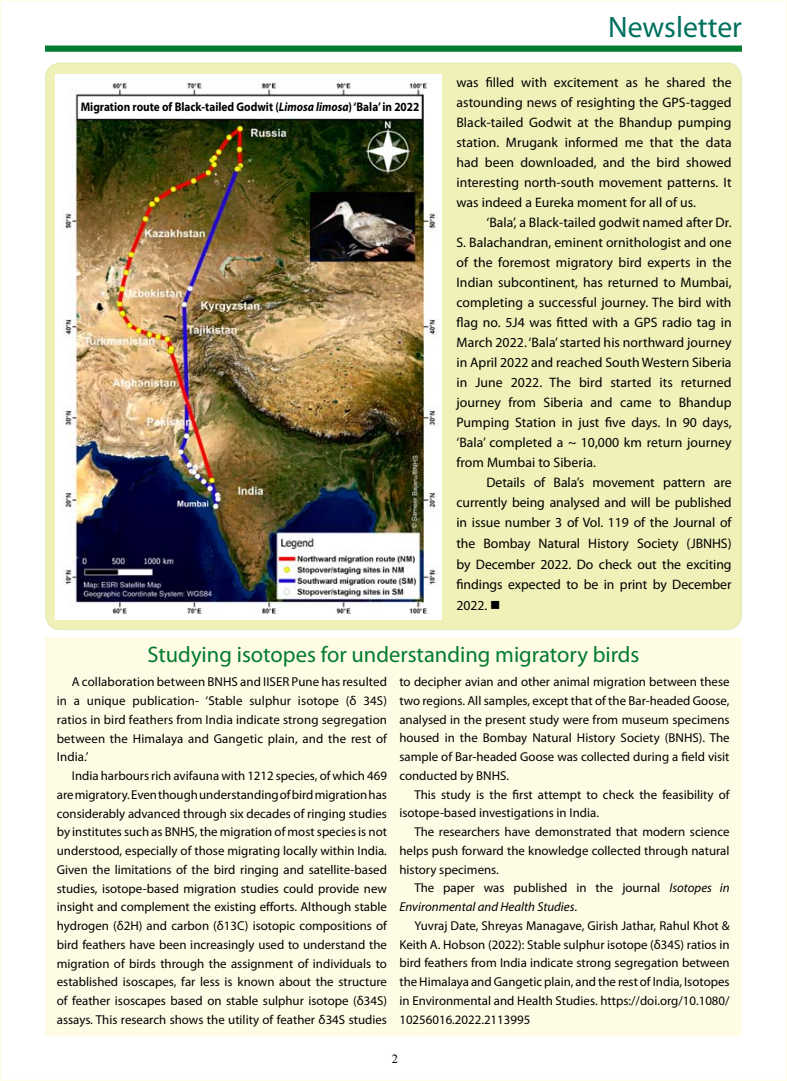
<style>
.page{position:relative;width:787px;height:1081px;background:#fff}
.page>*{position:absolute;margin:0;border:0;box-sizing:border-box;transform-origin:0 0}
.t1{font:29.75px "Myriad Pro";color:#00705e}
.t2{font:22.5px "Myriad Pro";color:#007c30}
.t3{font:13.75px/20px "Myriad Pro";letter-spacing:.005em;color:#000;text-align:justify}
.t4{font:12.88px/18.8px "Myriad Pro";color:#000;text-align:justify}
.t5{font:italic 12.88px/18.8px "Myriad Pro";color:#000}
.t6{font:700 12.5px "Myriad Pro";color:#000;scale:.9 1}
.t7{font:12.5px "Times New Roman";color:#000}
.s1{font-style:italic}
.s2{font-style:normal}
</style>
<div class="page">
<div style="left:46px;top:63px;width:695px;height:566px;background:#f0f0b9;border-radius:15px"></div>
<div style="left:45px;top:46px;width:697px;height:6px;background:#007c30"></div>
<img style="left:56px;top:74px;width:385px;height:545px">
<div style="left:45px;top:637px;width:697px;height:399px;background:#fffce5"></div>
<div style="left:80px;top:99px;width:336px;height:18px;background:#fff"></div>
<p class="t6" style="left:81px;top:99px;width:378px">Migration route of Black-tailed Godwit (<span class="s1">Limosa limosa</span>) ‘Bala’ in 2022</p>
<h1 class="t1" style="left:608px;top:9px;width:135px">Newsletter</h1>
<p class="t3" style="left:456px;top:72px;width:277px">was filled with excitement as he shared the astounding news of resighting the GPS-tagged Black-tailed Godwit at the Bhandup pumping station. Mrugank informed me that the data had been downloaded, and the bird showed interesting north-south movement patterns. It was indeed a Eureka moment for all of us.</p>
<p class="t3" style="left:456px;top:212px;width:277px;text-indent:30px">‘Bala’, a Black-tailed godwit named after Dr.<br>S. Balachandran, eminent ornithologist and one of the foremost migratory bird experts in the Indian subcontinent, has returned to Mumbai, completing a successful journey. The bird with flag no. 5J4 was fitted with a GPS radio tag in March 2022. ‘Bala’ started his northward journey in April 2022 and reached South Western Siberia in June 2022. The bird started its returned journey from Siberia and came to Bhandup Pumping Station in just five days. In 90 days, ‘Bala’ completed a ~ 10,000 km return journey from Mumbai to Siberia.</p>
<p class="t3" style="left:456px;top:472px;width:277px;line-height:20.4px;text-indent:30px">Details of Bala’s movement pattern are currently being analysed and will be published in issue number 3 of Vol. 119 of the Journal of the Bombay Natural History Society (JBNHS) by December 2022. Do check out the exciting findings expected to be in print by December 2022. ■</p>
<h2 class="t2" style="left:147px;top:640px;width:493px">Studying isotopes for understanding migratory birds</h2>
<p class="t4" style="left:399px;top:672px;width:332px">to decipher avian and other animal migration between these two regions. All samples, except that of the Bar-headed Goose, analysed in the present study were from museum specimens housed in the Bombay Natural History Society (BNHS). The sample of Bar-headed Goose was collected during a field visit conducted by BNHS.</p>
<p class="t4" style="left:399px;top:785px;width:332px;text-indent:15px">This study is the first attempt to check the feasibility of isotope-based investigations in India.</p>
<p class="t4" style="left:399px;top:822px;width:332px;text-indent:15px">The researchers have demonstrated that modern science helps push forward the knowledge collected through natural history specimens.</p>
<p class="t5" style="left:399px;top:878px;width:332px;text-indent:15px"><span class="s2">The paper was published in the journal</span> Isotopes in<br>Environmental and Health Studies<span class="s2">.</span></p>
<p class="t4" style="left:399px;top:916px;width:332px;text-indent:15px">Yuvraj Date, Shreyas Managave, Girish Jathar, Rahul Khot &amp; Keith A. Hobson (2022): Stable sulphur isotope (δ34S) ratios in bird feathers from India indicate strong segregation between the Himalaya and Gangetic plain, and the rest of India, Isotopes in Environmental and Health Studies. https://doi.org/10.1080/ 10256016.2022.2113995</p>
<p class="t4" style="left:57px;top:672px;width:332px;text-indent:15px">A collaboration between BNHS and IISER Pune has resulted in a unique publication- ‘Stable sulphur isotope (δ 34S) ratios in bird feathers from India indicate strong segregation between the Himalaya and Gangetic plain, and the rest of India.’</p>
<p class="t4" style="left:57px;top:766px;width:332px;text-indent:15px">India harbours rich avifauna with 1212 species, of which 469 are migratory. Even though understanding of bird migration has considerably advanced through six decades of ringing studies by institutes such as BNHS, the migration of most species is not understood, especially of those migrating locally within India.<br>Given the limitations of the bird ringing and satellite-based studies, isotope-based migration studies could provide new insight and complement the existing efforts. Although stable hydrogen (δ2H) and carbon (δ13C) isotopic compositions of bird feathers have been increasingly used to understand the migration of birds through the assignment of individuals to established isoscapes, far less is known about the structure of feather isoscapes based on stable sulphur isotope (δ34S) assays. This research shows the utility of feather δ34S studies</p>
<p class="t7" style="left:392px;top:1050px;width:8px">2</p>
</div>
